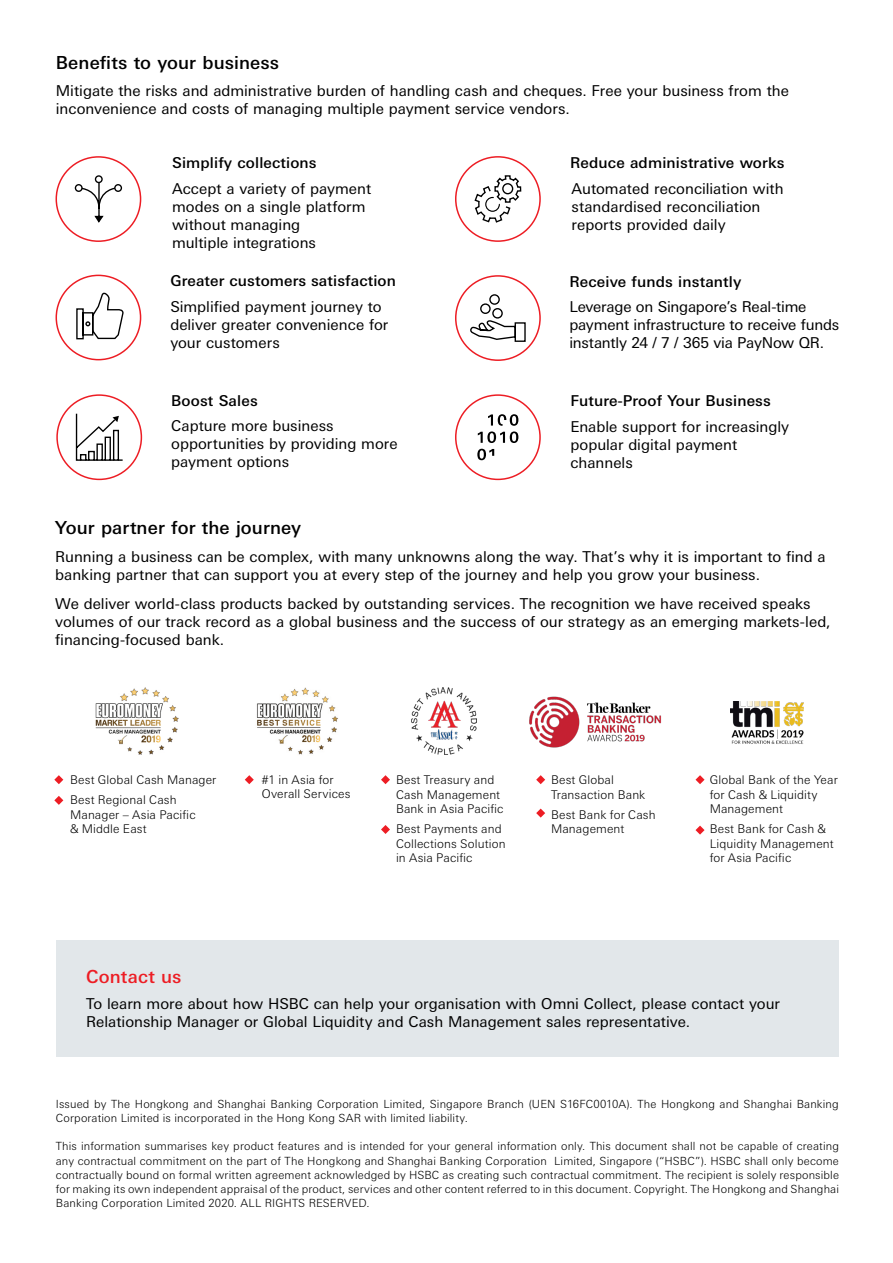
<style>
.page{position:relative;width:893px;height:1263px;background:#fff}
.page>*{position:absolute;margin:0;border:0;box-sizing:border-box;transform-origin:0 0}
.t1{font:500 18px "Univers Nextfor HSBC";letter-spacing:.005em;color:#000}
.t2{font:500 18px "Univers Nextfor HSBC";letter-spacing:.005em;color:#ed1d24}
.t3{font:15px/18px "Univers Nextfor HSBC";color:#000}
.t4{font:500 15px "Univers Nextfor HSBC";letter-spacing:.01em;color:#000}
.t5{font:300 12px/14.4px "Univers Nextfor HSBC";letter-spacing:.01em;color:#000}
.t6{font:300 11.25px/14.2px "Univers Nextfor HSBC";letter-spacing:.015em;color:#000}
</style>
<div class="page">
<img style="left:95px;top:687px;width:84px;height:68px">
<img style="left:411px;top:687px;width:65px;height:68px">
<div style="left:56px;top:156px;width:85px;height:86px;border:2px solid #ed1d24;border-radius:50%"></div>
<div style="left:56px;top:275px;width:85px;height:85px;border:2px solid #ed1d24;border-radius:50%"></div>
<svg style="left:76px;top:292px;width:48px;height:48px"></svg>
<div style="left:455px;top:275px;width:86px;height:86px;border:2px solid #ed1d24;border-radius:50%"></div>
<svg style="left:470px;top:294px;width:56px;height:48px"></svg>
<div style="left:455px;top:394px;width:86px;height:86px;border:2px solid #ed1d24;border-radius:50%"></div>
<svg style="left:477px;top:414px;width:41px;height:46px"></svg>
<div style="left:455px;top:156px;width:86px;height:86px;border:2px solid #ed1d24;border-radius:50%"></div>
<svg style="left:474px;top:175px;width:48px;height:48px"></svg>
<div style="left:56px;top:394px;width:86px;height:86px;border:2px solid #ed1d24;border-radius:50%"></div>
<svg style="left:75px;top:413px;width:48px;height:48px"></svg>
<div style="left:95px;top:175px;width:8px;height:8px;border:1px solid #000;border-radius:50%"></div>
<div style="left:75px;top:184px;width:8px;height:8px;border:1px solid #000;border-radius:50%"></div>
<div style="left:114px;top:184px;width:8px;height:8px;border:1px solid #000;border-radius:50%"></div>
<svg style="left:79px;top:176px;width:42px;height:47px"></svg>
<svg style="left:245px;top:775px;width:9px;height:9px"></svg>
<svg style="left:695px;top:775px;width:9px;height:9px"></svg>
<svg style="left:695px;top:825px;width:9px;height:10px"></svg>
<svg style="left:536px;top:775px;width:9px;height:9px"></svg>
<svg style="left:536px;top:808px;width:9px;height:10px"></svg>
<svg style="left:381px;top:775px;width:9px;height:9px"></svg>
<svg style="left:381px;top:825px;width:9px;height:9px"></svg>
<svg style="left:54px;top:775px;width:9px;height:9px"></svg>
<svg style="left:54px;top:796px;width:9px;height:9px"></svg>
<div style="left:57px;top:940px;width:782px;height:117px;background:#e2e7ea"></div>
<img style="left:256px;top:687px;width:82px;height:68px">
<img style="left:529px;top:696px;width:132px;height:52px">
<img style="left:731px;top:702px;width:72px;height:42px">
<p class="t1" style="left:56px;top:50px;width:225px">Benefits to your business</p>
<p class="t3" style="left:56px;top:81px;width:735px">Mitigate the risks and administrative burden of handling cash and cheques. Free your business from the inconvenience and costs of managing multiple payment service vendors.</p>
<p class="t4" style="left:172px;top:152px;width:146px">Simplify collections</p>
<p class="t4" style="left:570px;top:152px;width:216px">Reduce administrative works</p>
<p class="t3" style="left:172px;top:179px;width:201px">Accept a variety of payment modes on a single platform without managing<br>multiple integrations</p>
<p class="t3" style="left:572px;top:178px;width:214px">Automated reconciliation with standardised reconciliation reports provided daily</p>
<p class="t4" style="left:170px;top:270px;width:227px">Greater customers satisfaction</p>
<p class="t4" style="left:569px;top:271px;width:174px">Receive funds instantly</p>
<p class="t3" style="left:170px;top:297px;width:219px">Simplified payment journey to deliver greater convenience for your customers</p>
<p class="t3" style="left:569px;top:297px;width:271px">Leverage on Singapore’s Real-time payment infrastructure to receive funds instantly 24 / 7 / 365 via PayNow QR.</p>
<p class="t4" style="left:171px;top:390px;width:88px">Boost Sales</p>
<p class="t4" style="left:570px;top:390px;width:202px">Future-Proof Your Business</p>
<p class="t3" style="left:171px;top:416px;width:228px">Capture more business opportunities by providing more payment options</p>
<p class="t3" style="left:570px;top:416px;width:220px">Enable support for increasingly popular digital payment channels</p>
<p class="t1" style="left:55px;top:515px;width:247px">Your partner for the journey</p>
<p class="t3" style="left:55px;top:547px;width:772px">Running a business can be complex, with many unknowns along the way. That’s why it is important to find a banking partner that can support you at every step of the journey and help you grow your business.</p>
<p class="t3" style="left:55px;top:594px;width:777px">We deliver world-class products backed by outstanding services. The recognition we have received speaks volumes of our track record as a global business and the success of our strategy as an emerging markets-led, financing-focused bank.</p>
<p class="t5" style="left:70px;top:768px;width:148px;line-height:20.4px">Best Global Cash Manager<br>Best Regional Cash</p>
<p class="t5" style="left:70px;top:806px;width:127px">Manager – Asia Pacific &amp; Middle East</p>
<p class="t2" style="left:86px;top:964px;width:97px">Contact us</p>
<p class="t5" style="left:262px;top:771px;width:90px">#1 in Asia for<br>Overall Services</p>
<p class="t5" style="left:710px;top:772px;width:130px">Global Bank of the Year for Cash &amp; Liquidity<br>Management</p>
<p class="t5" style="left:710px;top:821px;width:125px">Best Bank for Cash &amp;<br>Liquidity Management for Asia Pacific</p>
<p class="t5" style="left:551px;top:772px;width:96px">Best Global<br>Transaction Bank</p>
<p class="t5" style="left:551px;top:807px;width:106px">Best Bank for Cash<br>Management</p>
<p class="t5" style="left:396px;top:772px;width:109px">Best Treasury and<br>Cash Management<br>Bank in Asia Pacific</p>
<p class="t5" style="left:396px;top:821px;width:111px">Best Payments and<br>Collections Solution in Asia Pacific</p>
<p class="t3" style="left:86px;top:994px;width:695px">To learn more about how HSBC can help your organisation with Omni Collect, please contact your<br>Relationship Manager or Global Liquidity and Cash Management sales representative.</p>
<p class="t6" style="left:56px;top:1095px;width:784px">Issued by The Hongkong and Shanghai Banking Corporation Limited, Singapore Branch (UEN S16FC0010A). The Hongkong and Shanghai Banking<br>Corporation Limited is incorporated in the Hong Kong SAR with limited liability.</p>
<p class="t6" style="left:56px;top:1138px;width:785px;text-align:justify">This information summarises key product features and is intended for your general information only. This document shall not be capable of creating any contractual commitment on the part of The Hongkong and Shanghai Banking Corporation Limited, Singapore (“HSBC”). HSBC shall only become contractually bound on formal written agreement acknowledged by HSBC as creating such contractual commitment. The recipient is solely responsible for making its own independent appraisal of the product, services and other content referred to in this document. Copyright. The Hongkong and Shanghai Banking Corporation Limited 2020. ALL RIGHTS RESERVED.</p>
</div>
